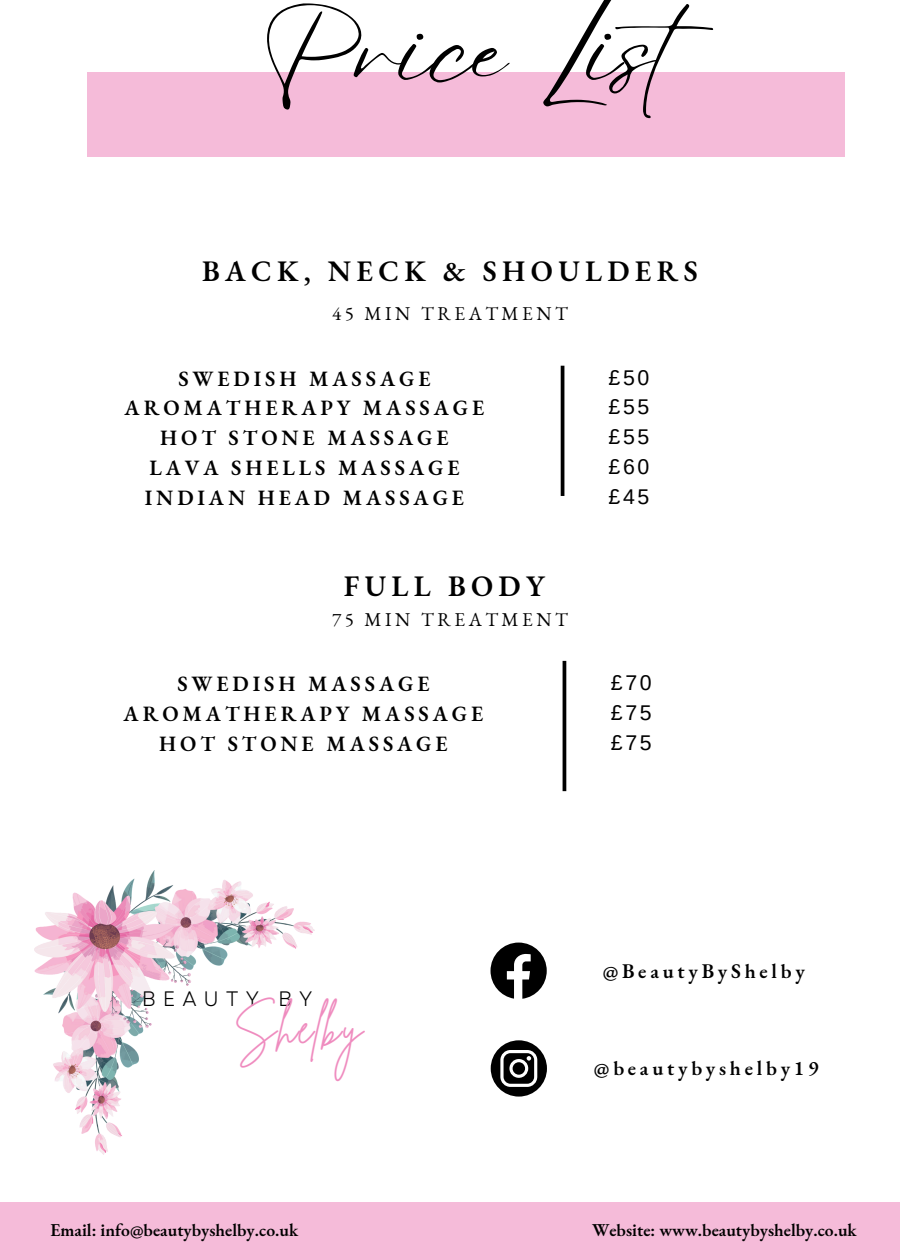
<style>
.page{position:relative;width:900px;height:1260px;background:#fff}
.page>*{position:absolute;margin:0;border:0;box-sizing:border-box;transform-origin:0 0}
.t1{font:101.75px "Eyesome Script";color:#000}
.t2{font:45.25px "Brittany Signature";letter-spacing:.045em;color:#ef8cbf}
.t3{font:600 29px "EB Garamond";letter-spacing:.185em;color:#000}
.t4{font:600 21.25px/29.8px "EB Garamond";letter-spacing:.185em;color:#000;text-align:center}
.t5{font:21.25px/29.8px "Arimo";letter-spacing:.125em;color:#000;text-align:justify}
.t6{font:21px "Garet";letter-spacing:.33em;color:#000}
.t7{font:600 20.25px "EB Garamond";letter-spacing:.185em;color:#000}
.t8{font:19px "EB Garamond";letter-spacing:.185em;color:#000}
.t9{font:600 17.75px "EB Garamond";color:#000}
</style>
<div class="page">
<div style="left:87px;top:72px;width:757px;height:84px;background:#f5bbd9"></div>
<div style="left:0;top:1202px;width:900px;height:58px;background:#f5bbd9"></div>
<svg style="left:491px;top:943px;width:56px;height:56px"></svg>
<svg style="left:491px;top:1040px;width:56px;height:57px"></svg>
<hr style="left:561px;top:366px;width:3px;height:130px;background:#000">
<hr style="left:563px;top:661px;width:3px;height:130px;background:#000">
<img style="left:35px;top:871px;width:279px;height:283px">
<h4 class="t1" style="left:262px;top:-16px;width:491px">Price List</h4>
<p class="t3" style="left:202px;top:251px;width:497px">BACK, NECK &amp; SHOULDERS</p>
<p class="t8" style="left:332px;top:301px;width:237px">45 MIN TREATMENT</p>
<h1 class="t4" style="left:125px;top:363px;width:361px">SWEDISH MASSAGE<br>AROMATHERAPY MASSAGE<br>HOT STONE MASSAGE<br>LAVA SHELLS MASSAGE<br>INDIAN HEAD MASSAGE</h1>
<h3 class="t5" style="left:609px;top:362px;width:42px">£50 £55 £55 £60 £45</h3>
<h3 class="t3" style="left:344px;top:566px;width:202px">FULL BODY</h3>
<h6 class="t8" style="left:332px;top:606px;width:237px">75 MIN TREATMENT</h6>
<h5 class="t4" style="left:124px;top:669px;width:361px">SWEDISH MASSAGE<br>AROMATHERAPY MASSAGE<br>HOT STONE MASSAGE</h5>
<h6 class="t5" style="left:611px;top:668px;width:42px">£70 £75 £75</h6>
<h2 class="t6" style="left:142px;top:984px;width:172px">BEAUTY BY</h2>
<p class="t2" style="left:234px;top:998px;width:130px">Shelby</p>
<h5 class="t7" style="left:603px;top:957px;width:204px">@BeautyByShelby</h5>
<p class="t7" style="left:594px;top:1055px;width:226px">@beautybyshelby19</p>
<p class="t9" style="left:50px;top:1218px;width:249px">Email: info@beautybyshelby.co.uk</p>
<h4 class="t9" style="left:592px;top:1218px;width:266px">Website: www.beautybyshelby.co.uk</h4>
</div>
